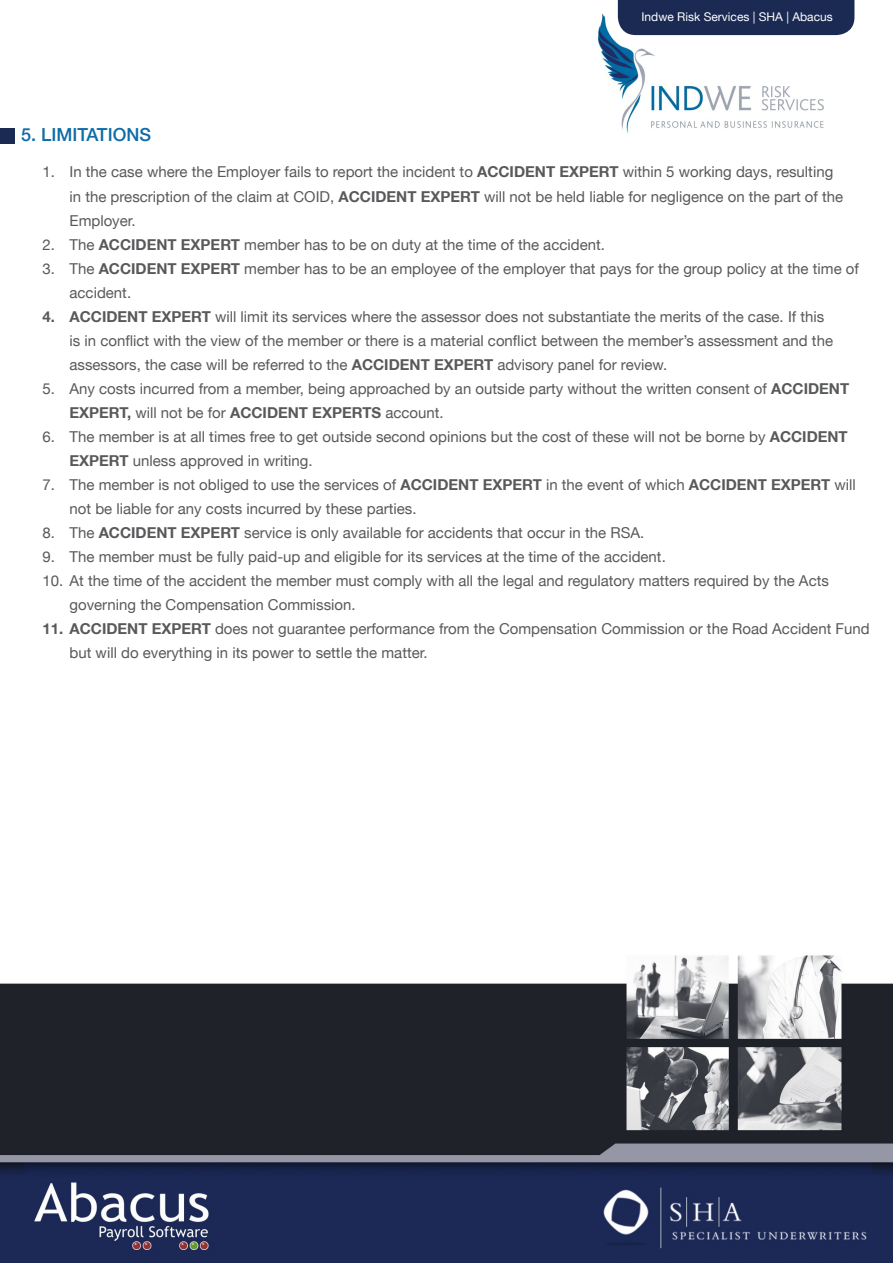
<style>
.page{position:relative;width:893px;height:1263px;background:#fff}
.page>*{position:absolute;margin:0;border:0;box-sizing:border-box;transform-origin:0 0}
.t1{font:500 18px "Helvetica Neue LT";color:#0f6ca7}
.t2{font:15px/24px "Helvetica Neue LT";color:#58595b}
.t3{font:12px "Helvetica Neue LT";color:#fff}
.s1{font-weight:700}
</style>
<div class="page">
<img style="left:597px;top:8px;width:240px;height:126px">
<div style="left:0;top:128px;width:14px;height:15px;background:#1a2a53"></div>
<div style="left:618px;top:0;width:236px;height:35px;background:#1a2a53"></div>
<img style="left:0;top:955px;width:893px;height:308px">
<p class="t3" style="left:641px;top:10px;width:193px">Indwe Risk Services | SHA | Abacus</p>
<p class="t1" style="left:21px;top:124px;width:131px">5. LIMITATIONS</p>
<p class="t2" style="left:70px;top:160px;width:775px;text-indent:-27px">1. In the case where the Employer fails to report the incident to <span class="s1">ACCIDENT EXPERT</span> within 5 working days, resulting in the prescription of the claim at COID, <span class="s1">ACCIDENT EXPERT</span> will not be held liable for negligence on the part of the<br>Employer.</p>
<p class="t2" style="left:43px;top:232px;width:564px">2. The <span class="s1">ACCIDENT EXPERT</span> member has to be on duty at the time of the accident.</p>
<p class="t2" style="left:70px;top:256px;width:791px;text-indent:-27px">3. The <span class="s1">ACCIDENT EXPERT</span> member has to be an employee of the employer that pays for the group policy at the time of accident.</p>
<p class="t2" style="left:70px;top:304px;width:765px;text-indent:-27px"><span class="s1">4. ACCIDENT EXPERT</span> will limit its services where the assessor does not substantiate the merits of the case. If this is in conflict with the view of the member or there is a material conflict between the member’s assessment and the assessors, the case will be referred to the <span class="s1">ACCIDENT EXPERT</span> advisory panel for review.</p>
<p class="t2" style="left:70px;top:376px;width:781px;text-indent:-27px">5. Any costs incurred from a member, being approached by an outside party without the written consent of <span class="s1">ACCIDENT<br>EXPERT,</span> will not be for <span class="s1">ACCIDENT EXPERTS</span> account.</p>
<p class="t2" style="left:70px;top:424px;width:780px;text-indent:-27px">6. The member is at all times free to get outside second opinions but the cost of these will not be borne by <span class="s1">ACCIDENT<br>EXPERT</span> unless approved in writing.</p>
<p class="t2" style="left:70px;top:472px;width:788px;text-indent:-27px">7. The member is not obliged to use the services of <span class="s1">ACCIDENT EXPERT</span> in the event of which <span class="s1">ACCIDENT EXPERT</span> will not be liable for any costs incurred by these parties.</p>
<p class="t2" style="left:43px;top:520px;width:603px">8. The <span class="s1">ACCIDENT EXPERT</span> service is only available for accidents that occur in the RSA.</p>
<p class="t2" style="left:43px;top:544px;width:625px">9. The member must be fully paid-up and eligible for its services at the time of the accident.</p>
<p class="t2" style="left:70px;top:568px;width:761px;text-indent:-27px">10. At the time of the accident the member must comply with all the legal and regulatory matters required by the Acts governing the Compensation Commission.</p>
<p class="t2" style="left:70px;top:616px;width:802px;text-indent:-27px"><span class="s1">11. ACCIDENT EXPERT</span> does not guarantee performance from the Compensation Commission or the Road Accident Fund but will do everything in its power to settle the matter.</p>
</div>
